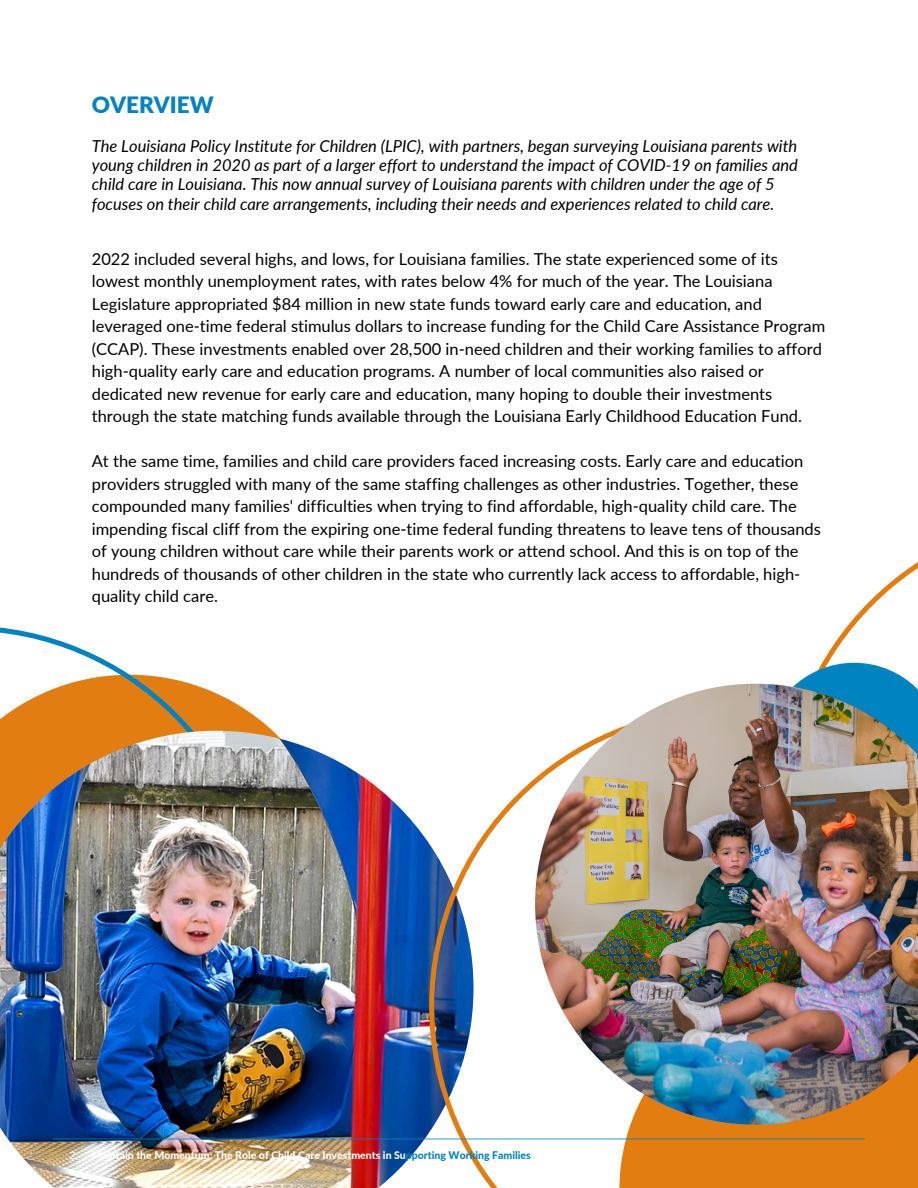
<style>
.page{position:relative;width:918px;height:1188px;background:#fff}
.page>*{position:absolute;margin:0;border:0;box-sizing:border-box;transform-origin:0 0}
.t1{font:900 22.5px "Lato";color:#0083c1}
.t2{font:16.5px/22.5px "Lato";color:#000}
.t3{font:italic 16.5px/19.2px "Lato";color:#000}
.t4{font:800 10.5px "Lato";color:#fff}
.t5{font:10.5px "Lato";color:#fff}
.s1{color:#0083c1}
</style>
<div class="page">
<svg style="left:822px;top:562px;width:96px;height:101px"></svg>
<svg style="left:0;top:627px;width:265px;height:104px"></svg>
<img style="left:0;top:731px;width:429px;height:457px">
<svg style="left:429px;top:778px;width:489px;height:410px"></svg>
<svg style="left:764px;top:663px;width:148px;height:21px"></svg>
<img style="left:535px;top:684px;width:383px;height:441px">
<svg style="left:53px;top:1139px;width:812px;height:1px"></svg>
<h1 class="t1" style="left:92px;top:91px;width:123px">OVERVIEW</h1>
<p class="t3" style="left:92px;top:136px;width:708px">The Louisiana Policy Institute for Children (LPIC), with partners, began surveying Louisiana parents with young children in 2020 as part of a larger effort to understand the impact of COVID-19 on families and child care in Louisiana. This now annual survey of Louisiana parents with children under the age of 5 focuses on their child care arrangements, including their needs and experiences related to child care.</p>
<p class="t2" style="left:92px;top:247px;width:735px">2022 included several highs, and lows, for Louisiana families. The state experienced some of its lowest monthly unemployment rates, with rates below 4% for much of the year. The Louisiana Legislature appropriated $84 million in new state funds toward early care and education, and leveraged one-time federal stimulus dollars to increase funding for the Child Care Assistance Program (CCAP). These investments enabled over 28,500 in-need children and their working families to afford high-quality early care and education programs. A number of local communities also raised or dedicated new revenue for early care and education, many hoping to double their investments through the state matching funds available through the Louisiana Early Childhood Education Fund.</p>
<p class="t2" style="left:92px;top:450px;width:731px">At the same time, families and child care providers faced increasing costs. Early care and education providers struggled with many of the same staffing challenges as other industries. Together, these compounded many families' difficulties when trying to find affordable, high-quality child care. The impending fiscal cliff from the expiring one-time federal funding threatens to leave tens of thousands of young children without care while their parents work or attend school. And this is on top of the hundreds of thousands of other children in the state who currently lack access to affordable, high&shy;quality child care.</p>
<p class="t5" style="left:69px;top:1148px;width:8px">2</p>
<p class="t4" style="left:92px;top:1148px;width:441px">Maintain the Momentum: The Role of Child Care Investments in Su<span class="s1">pporting Working Families</span></p>
</div>
